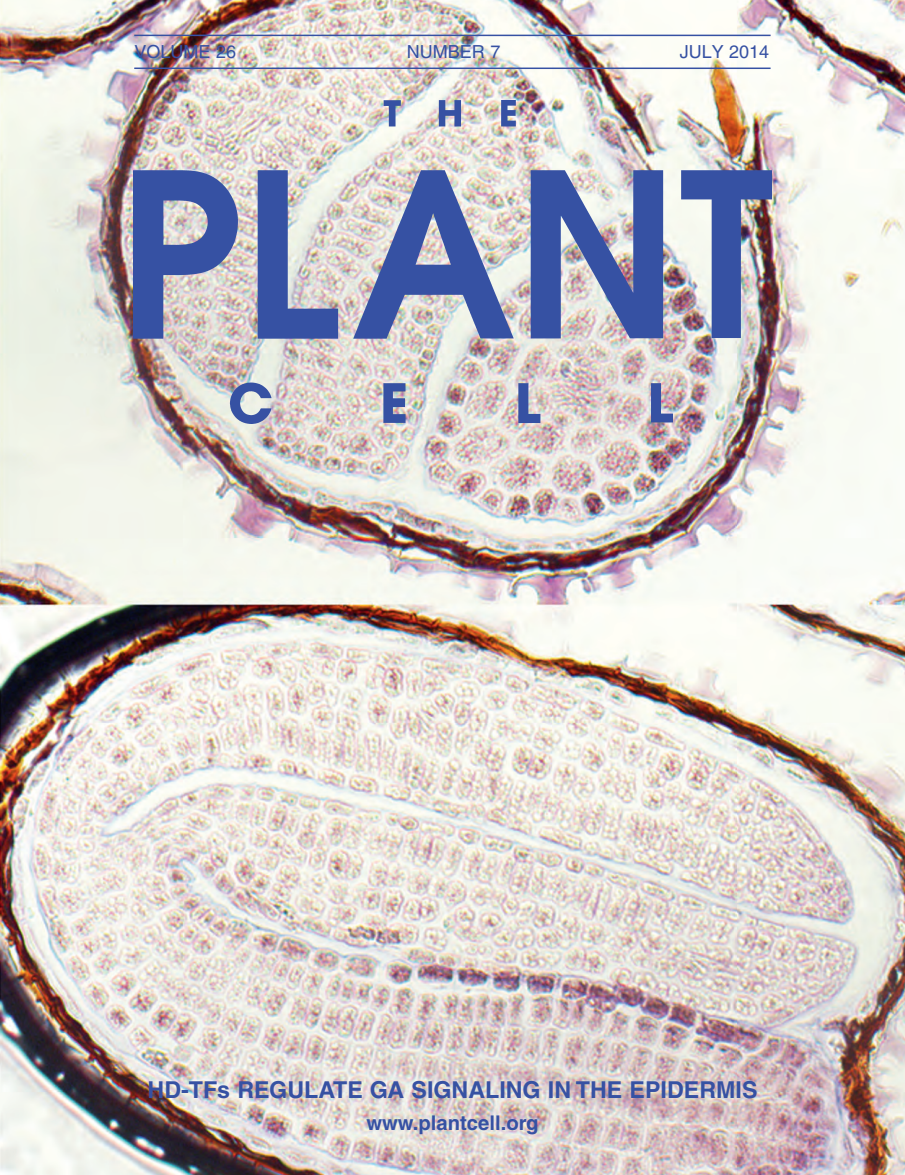
<style>
.page{position:relative;width:905px;height:1175px;background:#fff}
.page>*{position:absolute;margin:0;border:0;box-sizing:border-box;transform-origin:0 0}
.t1{font:700 23.25px "Helvetica LT Std";color:#3651a3}
.t2{font:700 20.25px "Helvetica LT Std";color:#3651a3}
.t3{font:18px "S Helvetica";color:#3651a3}
</style>
<div class="page">
<img style="left:0;top:0;width:904px;height:1174px">
<hr style="left:134px;top:35px;width:636px;height:1px;background:#3651a3">
<hr style="left:134px;top:68px;width:636px;height:1px;background:#3651a3">
<img style="left:134px;top:101px;width:637px;height:322px">
<p class="t3" style="left:134px;top:45px;width:103px">VOLUME 26</p>
<p class="t3" style="left:407px;top:45px;width:95px">NUMBER 7</p>
<p class="t3" style="left:679px;top:45px;width:91px">JULY 2014</p>
<p class="t1" style="left:147px;top:1080px;width:611px">HD-TFs REGULATE GA SIGNALING IN THE EPIDERMIS</p>
<p class="t2" style="left:366px;top:1114px;width:174px">www.plantcell.org</p>
</div>
